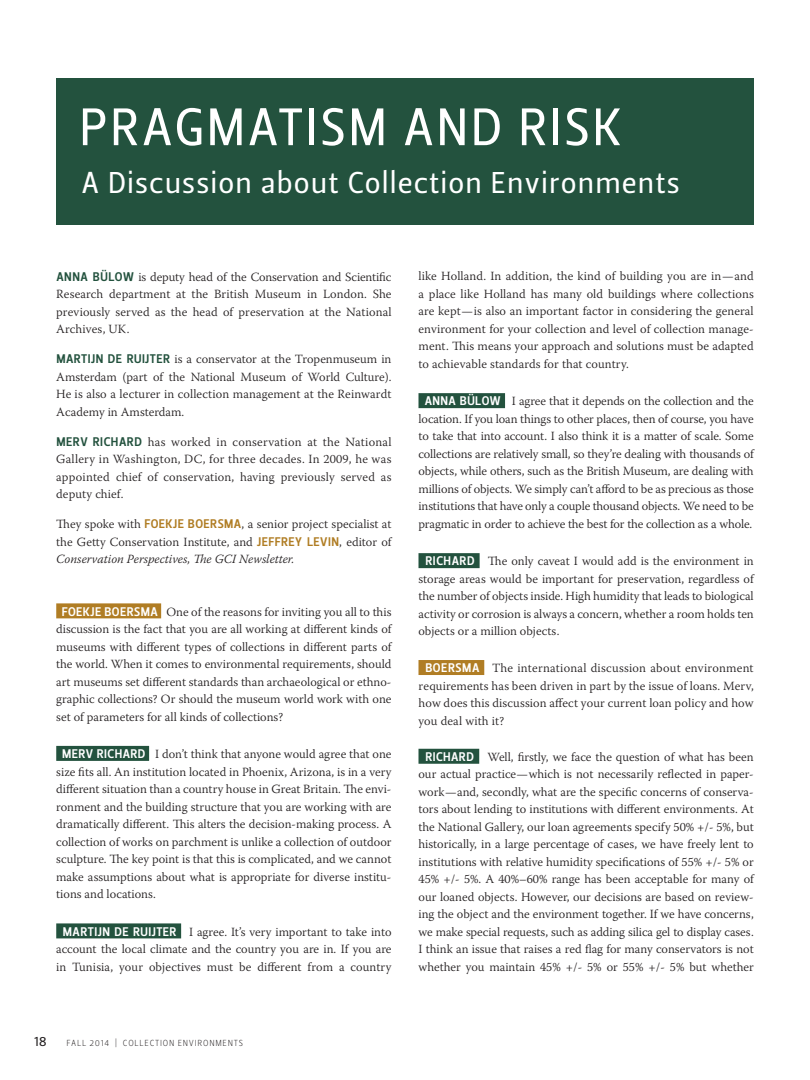
<style>
.page{position:relative;width:810px;height:1080px;background:#fff}
.page>*{position:absolute;margin:0;border:0;box-sizing:border-box;transform-origin:0 0}
.t1{font:52.5px "Leitura Sans Grot 2";color:#fff}
.t2{font:30px "Leitura Sans Grot 2";letter-spacing:.035em;color:#fff}
.t3{font:13.75px "Leitura Sans Grot 2";color:#231f20}
.t4{font:300 12.5px/17.5px "Warnock Pro";color:#231f20;text-align:justify}
.t5{font:12.5px "Leitura Sans Grot 3";color:#23523e}
.t6{font:12.5px "Leitura Sans Grot 3";color:#fff}
.t7{font:8.75px "Leitura Sans Grot 1";letter-spacing:.07em;color:#231f20}
.s1{font-family:"Leitura Sans Grot 3";font-weight:400;color:#23523e}
.s2{font-family:"Leitura Sans Grot 3";font-weight:400;color:#b07d24}
.s3{font-style:italic}
.s4{font-family:"Leitura Sans Grot 3";font-weight:400;color:#fff}
.s5{font-family:"Bembo SC"}
</style>
<div class="page">
<div style="left:56px;top:79px;width:698px;height:146px;background:#23523e"></div>
<div style="left:56px;top:603px;width:105px;height:15px;background:#b07d24"></div>
<div style="left:56px;top:746px;width:93px;height:15px;background:#23523e"></div>
<div style="left:56px;top:923px;width:125px;height:15px;background:#23523e"></div>
<div style="left:418px;top:393px;width:87px;height:15px;background:#23523e"></div>
<div style="left:418px;top:553px;width:62px;height:15px;background:#23523e"></div>
<div style="left:418px;top:660px;width:66px;height:15px;background:#b07d24"></div>
<div style="left:418px;top:749px;width:61px;height:15px;background:#23523e"></div>
<h1 class="t1" style="left:79px;top:96px;width:62px">Pragmatism</h1>
<h1 class="t1" style="left:403px;top:96px;width:33px">and</h1>
<h1 class="t1" style="left:518px;top:96px;width:55px">Risk</h1>
<h2 class="t2" style="left:81px;top:165px;width:600px">A Discussion about Collection Environments</h2>
<p class="t4" style="left:56px;top:267px;width:337px"><span class="s1">ANNA BÜLOW</span> is deputy head of the Conservation and Scientific Research department at the British Museum in London. She previously served as the head of preservation at the National Archives, UK.</p>
<p class="t4" style="left:56px;top:350px;width:337px"><span class="s1">MA RTIJN DE RU IJTER</span> is a conservator at the Tropenmuseum in Amsterdam (part of the National Museum of World Culture).<br>He is also a lecturer in collection management at the Reinwardt Academy in Amsterdam.</p>
<p class="t5" style="left:56px;top:434px;width:56px">MERV RICHA</p>
<p class="t4" style="left:56px;top:432px;width:337px;text-indent:71px"><span class="s1">RD</span> has worked in conservation at the National Gallery in Washington, DC, for three decades. In 2009, he was appointed chief of conservation, having previously served as deputy chief.</p>
<p class="t4" style="left:56px;top:515px;width:337px">They spoke with <span class="s2">FOEKJ E BOERSMA</span>, a senior project specialist at the Getty Conservation Institute, and <span class="s2">JEFF REY LEVIN</span>, editor of <span class="s3">Conservation Perspectives, The GCI Newsletter.</span></p>
<p class="t4" style="left:56px;top:602px;width:337px;text-indent:5px"><span class="s4">FOEKJ E BOERSMA</span> One of the reasons for inviting you all to this discussion is the fact that you are all working at different kinds of museums with different types of collections in different parts of the world. When it comes to environmental requirements, should art museums set different standards than archaeological or ethno&shy;graphic collections? Or should the museum world work with one set of parameters for all kinds of collections?</p>
<p class="t4" style="left:56px;top:745px;width:337px;text-indent:6px"><span class="s4">MERV RICHA RD</span> I don’t think that anyone would agree that one size fits all. An institution located in Phoenix, Arizona, is in a very different situation than a country house in Great Britain. The envi&shy;ronment and the building structure that you are working with are dramatically different. This alters the decision-making process. A collection of works on parchment is unlike a collection of outdoor sculpture. The key point is that this is complicated, and we cannot make assumptions about what is appropriate for diverse institu&shy;tions and locations.</p>
<p class="t4" style="left:56px;top:922px;width:337px;text-align:center"><span class="s4">MA RTIJN DE RU IJTER</span> I agree. It’s very important to take into account the local climate and the country you are in. If you are in Tunisia, your objectives must be different from a country</p>
<p class="t3" style="left:34px;top:1033px;width:14px">18</p>
<p class="t7" style="left:67px;top:1037px;width:178px">FALL 2014 <span class="s5">|</span> COLLECTION ENVI RONMENTS</p>
<p class="t4" style="left:418px;top:267px;width:337px">like Holland. In addition, the kind of building you are in—and a place like Holland has many old buildings where collections are kept—is also an important factor in considering the general environment for your collection and level of collection manage&shy;ment. This means your approach and solutions must be adapted to achievable standards for that country.</p>
<p class="t4" style="left:418px;top:392px;width:337px;text-align:center"><span class="s4">ANNA BÜLOW</span> I agree that it depends on the collection and the location. If you loan things to other places, then of course, you have to take that into account. I also think it is a matter of scale. Some collections are relatively small, so they’re dealing with thousands of objects, while others, such as the British Museum, are dealing with millions of objects. We simply can’t afford to be as precious as those institutions that have only a couple thousand objects. We need to be pragmatic in order to achieve the best for the collection as a whole.</p>
<p class="t6" style="left:425px;top:554px;width:20px">RICHA</p>
<p class="t4" style="left:418px;top:552px;width:337px;text-indent:41px"><span class="s4">RD</span> The only caveat I would add is the environment in storage areas would be important for preservation, regardless of the number of objects inside. High humidity that leads to biological activity or corrosion is always a concern, whether a room holds ten objects or a million objects.</p>
<p class="t4" style="left:418px;top:659px;width:337px;text-indent:7px"><span class="s4">BOERSMA</span> The international discussion about environment requirements has been driven in part by the issue of loans. Merv, how does this discussion affect your current loan policy and how you deal with it?</p>
<p class="t4" style="left:419px;top:748px;width:337px;text-align:center"><span class="s4">RICHA RD</span> Well, firstly, we face the question of what has been our actual practice—which is not necessarily reflected in paper&shy;work—and, secondly, what are the specific concerns of conserva&shy;tors about lending to institutions with different environments. At the National Gallery, our loan agreements specify 50% +/- 5%, but historically, in a large percentage of cases, we have freely lent to institutions with relative humidity specifications of 55% +/- 5% or 45% +/- 5%. A 40%–60% range has been acceptable for many of our loaned objects. However, our decisions are based on review&shy;ing the object and the environment together. If we have concerns, we make special requests, such as adding silica gel to display cases.<br>I think an issue that raises a red flag for many conservators is not whether you maintain 45% +/- 5% or 55% +/- 5% but whether</p>
</div>
